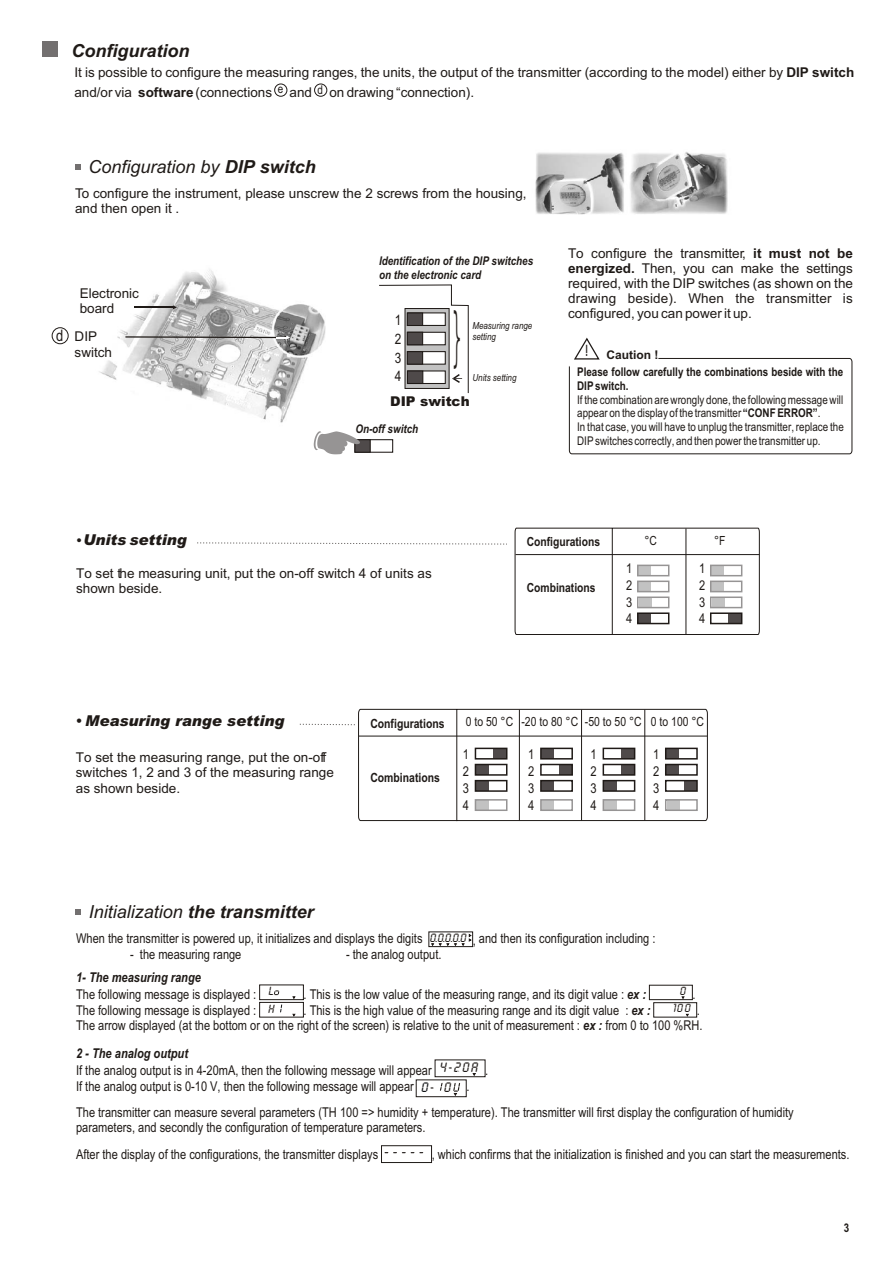
<style>
.page{position:relative;width:894px;height:1263px;background:#fff}
.page>*{position:absolute;margin:0;border:0;box-sizing:border-box;transform-origin:0 0}
.t1{font:italic 18px "Arial";color:#1f1a17}
.t2{font:italic 700 18px "Arial";color:#1f1a17}
.t3{font:15.9px "Arial Narrow";color:#1f1a17}
.t4{font:italic 900 15px "Arial";color:#1f1a17}
.t5{font:14.4px "Lcd D";color:#1f1a17}
.t6{font:14.4px/18.8px "Arial Narrow";color:#1f1a17;text-align:justify}
.t7{font:13.65px/17px "Arial Narrow";color:#1f1a17;text-align:justify}
.t8{font:13.5px/16.8px "Arial Narrow";color:#1f1a17;text-align:justify}
.t9{font:13.5px/15.1px "Arial";color:#1f1a17}
.t10{font:italic 700 13.5px "Arial Narrow";color:#1f1a17}
.t11{font:900 13.5px "Arial";color:#1f1a17}
.t12{font:12.75px "Arial Narrow";color:#1f1a17}
.t13{font:700 12.75px "Arial Narrow";color:#1f1a17}
.t14{font:700 12.6px "Arial Narrow";color:#1f1a17}
.t15{font:12.6px "Lcd D";color:#1f1a17}
.t16{font:12.6px "Arial Narrow";color:#1f1a17}
.t17{font:12.3px "Lcd D";color:#1f1a17}
.t18{font:12.15px "Arial Narrow";color:#1f1a17}
.t19{font:12px/13.6px "Arial Narrow";color:#1f1a17}
.t20{font:italic 700 12px/13.8px "Arial Narrow";color:#1f1a17}
.t21{font:700 12px/13.6px "Arial Narrow";color:#1f1a17}
.t22{font:700 12px "Arial";color:#1f1a17}
.t23{font:italic 9.75px/10.9px "Arial Narrow";color:#1f1a17}
.s1{font-weight:700}
.s2{font-weight:700;font-size:13.5px}
.s3{font-weight:700;font-style:italic}
.s4{color:#fff}
</style>
<div class="page">
<div style="left:274px;top:84px;width:13px;height:13px;border:1px solid #1f1a17;border-radius:50%"></div>
<div style="left:314px;top:84px;width:13px;height:13px;border:1px solid #1f1a17;border-radius:50%"></div>
<div style="left:42px;top:41px;width:16px;height:16px;background:#737070"></div>
<img style="left:535px;top:152px;width:193px;height:63px">
<svg style="left:569px;top:337px;width:284px;height:118px"></svg>
<svg style="left:75px;top:164px;width:6px;height:5px"></svg>
<img style="left:99px;top:269px;width:227px;height:177px">
<svg style="left:125px;top:336px;width:165px;height:3px"></svg>
<hr style="left:135px;top:307px;width:38px;height:1px;background:#1f1a17">
<svg style="left:173px;top:305px;width:4px;height:4px"></svg>
<div style="left:52px;top:327px;width:17px;height:17px;border:1px solid #1f1a17;border-radius:50%"></div>
<svg style="left:197px;top:542px;width:311px;height:183px"></svg>
<div style="left:355px;top:439px;width:38px;height:14px;background:#fff;border:1px solid #1f1a17"></div>
<div style="left:354px;top:439px;width:17px;height:14px;background:#4f4a4a;border:1px solid #1f1a17"></div>
<svg style="left:314px;top:431px;width:46px;height:23px"></svg>
<svg style="left:358px;top:709px;width:350px;height:113px"></svg>
<svg style="left:514px;top:527px;width:246px;height:108px"></svg>
<div style="left:429px;top:932px;width:44px;height:15px;border:1px solid #1f1a17"></div>
<svg style="left:431px;top:944px;width:10px;height:2px"></svg>
<svg style="left:447px;top:934px;width:24px;height:12px"></svg>
<div style="left:259px;top:985px;width:45px;height:15px;border:1px solid #1f1a17"></div>
<svg style="left:274px;top:990px;width:5px;height:5px"></svg>
<div style="left:649px;top:985px;width:44px;height:15px;border:1px solid #1f1a17"></div>
<div style="left:259px;top:1002px;width:45px;height:15px;border:1px solid #1f1a17"></div>
<svg style="left:280px;top:1004px;width:2px;height:9px"></svg>
<div style="left:435px;top:1060px;width:50px;height:17px;border:1px solid #1f1a17"></div>
<div style="left:416px;top:1080px;width:50px;height:17px;border:1px solid #1f1a17"></div>
<svg style="left:453px;top:1083px;width:7px;height:12px"></svg>
<svg style="left:440px;top:1083px;width:3px;height:8px"></svg>
<div style="left:381px;top:1146px;width:51px;height:17px;border:1px solid #1f1a17"></div>
<svg style="left:384px;top:1152px;width:39px;height:1px"></svg>
<svg style="left:75px;top:909px;width:6px;height:6px"></svg>
<svg style="left:379px;top:285px;width:90px;height:108px"></svg>
<h1 class="t2" style="left:71px;top:44px;width:119px">Configuration</h1>
<p class="t9" style="left:74px;top:64px;width:781px;line-height:19.2px">It is possible to configure the measuring ranges, the units, the output of the transmitter (according to the model) either by <span class="s1">DIP switch </span>and/or via <span class="s1">software</span> (connections</p>
<p class="t18" style="left:278px;top:85px;width:7px">e</p>
<p class="t18" style="left:318px;top:86px;width:7px">d</p>
<p class="t9" style="left:290px;top:86px;width:24px">and</p>
<p class="t9" style="left:329px;top:86px;width:146px">on drawing “connection).</p>
<h1 class="t1" style="left:89px;top:160px;width:229px">Configuration by <span class="s1">DIP switch</span></h1>
<p class="t9" style="left:75px;top:187px;width:453px">To configure the instrument, please unscrew the 2 screws from the housing, and then open it .</p>
<p class="t3" style="left:56px;top:329px;width:9px">d</p>
<p class="t9" style="left:80px;top:287px;width:61px">Electronic board</p>
<p class="t9" style="left:75px;top:330px;width:39px">DIP switch</p>
<p class="t20" style="left:379px;top:255px;width:156px">Identification of the DIP switches on the electronic card</p>
<p class="t6" style="left:395px;top:312px;width:8px">1<br>2<br>3<br>4</p>
<p class="t23" style="left:472px;top:321px;width:61px">Measuring range setting</p>
<p class="t23" style="left:473px;top:373px;width:45px">Units setting</p>
<p class="t11" style="left:390px;top:393px;width:81px">DIP switch</p>
<p class="t20" style="left:355px;top:423px;width:64px">On-off switch</p>
<p class="t9" style="left:568px;top:247px;width:287px;text-align:justify">To configure the transmitter, <span class="s1">it must not be energized.</span> Then, you can make the settings required, with the DIP switches (as shown on the drawing beside). When the transmitter is configured, you can power it up.</p>
<p class="t22" style="left:584px;top:350px;width:75px"><sup>!</sup> Caution !</p>
<p class="t21" style="left:577px;top:367px;width:268px">Please follow carefully the combinations beside with the<br>DIP switch.</p>
<p class="t19" style="left:577px;top:394px;width:268px">If the combination are wrongly done, the following message will appear on the display of the transmitter <span class="s1">“CONF ERROR”</span>.<br>In that case, you will have to unplug the transmitter, replace the DIP switches correctly, and then power the transmitter up.</p>
<p class="t4" style="left:76px;top:531px;width:112px"><span class="s2">•</span> Units setting</p>
<p class="t9" style="left:76px;top:567px;width:357px">To set the measuring unit, put the on-off switch 4 of units as shown beside.</p>
<p class="t14" style="left:527px;top:537px;width:75px">Configurations</p>
<p class="t16" style="left:645px;top:536px;width:14px">°C</p>
<p class="t16" style="left:714px;top:536px;width:13px">°F</p>
<p class="t14" style="left:527px;top:583px;width:70px">Combinations</p>
<p class="t8" style="left:626px;top:561px;width:8px">1<br>2<br>3<br>4</p>
<p class="t8" style="left:699px;top:561px;width:8px">1<br>2<br>3<br>4</p>
<p class="t4" style="left:76px;top:713px;width:210px"><span class="s1">•</span> Measuring range setting</p>
<p class="t9" style="left:76px;top:751px;width:260px">To set the measuring range, put the on-off switches 1, 2 and 3 of the measuring range as shown beside.</p>
<p class="t13" style="left:370px;top:718px;width:76px">Configurations</p>
<p class="t13" style="left:370px;top:773px;width:71px">Combinations</p>
<p class="t12" style="left:466px;top:717px;width:240px">0 to 50 °C -20 to 80 °C -50 to 50 °C 0 to 100 °C</p>
<p class="t7" style="left:463px;top:747px;width:8px">1<br>2<br>3<br>4</p>
<p class="t7" style="left:528px;top:747px;width:8px">1<br>2<br>3<br>4</p>
<p class="t7" style="left:591px;top:747px;width:8px">1<br>2<br>3<br>4</p>
<p class="t7" style="left:653px;top:747px;width:8px">1<br>2<br>3<br>4</p>
<h1 class="t1" style="left:89px;top:905px;width:227px">Initialization <span class="s1">the transmitter</span></h1>
<p class="t8" style="left:76px;top:931px;width:348px">When the transmitter is powered up, it initializes and displays the digits</p>
<p class="t8" style="left:479px;top:931px;width:178px">and then its configuration including :</p>
<p class="t8" style="left:473px;top:933px;width:5px">,</p>
<p class="t8" style="left:130px;top:948px;width:113px">- the measuring range</p>
<p class="t10" style="left:76px;top:972px;width:126px">1- The measuring range</p>
<p class="t8" style="left:76px;top:987px;width:182px">The following message is displayed :</p>
<p class="t8" style="left:304px;top:987px;width:344px">. This is the low value of the measuring range, and its digit value : <span class="s3">ex :</span></p>
<p class="t8" style="left:693px;top:987px;width:5px">.</p>
<p class="t15" style="left:429px;top:930px;width:38px">0.0.0.0.0</p>
<p class="t8" style="left:346px;top:948px;width:97px">- the analog output.</p>
<p class="t15" style="left:268px;top:984px;width:7px">L</p>
<p class="t17" style="left:680px;top:984px;width:8px">0</p>
<p class="t15" style="left:268px;top:1001px;width:10px">H<span class="s4">.</span></p>
<p class="t17" style="left:672px;top:1001px;width:19px">100</p>
<p class="t8" style="left:76px;top:1003px;width:182px">The following message is displayed :</p>
<p class="t8" style="left:304px;top:1003px;width:348px">. This is the high value of the measuring range and its digit value : <span class="s3">ex :</span></p>
<p class="t8" style="left:76px;top:1003px;width:628px;line-height:15.8px;text-align:right">.<br>The arrow displayed (at the bottom or on the right of the screen) is relative to the unit of measurement : <span class="s3">ex :</span> from 0 to 100 %RH.</p>
<p class="t10" style="left:76px;top:1048px;width:113px">2 - The analog output</p>
<p class="t8" style="left:76px;top:1063px;width:357px">If the analog output is in 4-20mA, then the following message will appear</p>
<p class="t8" style="left:485px;top:1063px;width:5px">.</p>
<p class="t8" style="left:76px;top:1079px;width:339px">If the analog output is 0-10 V, then the following message will appear</p>
<p class="t5" style="left:440px;top:1058px;width:39px">4-20A</p>
<p class="t5" style="left:429px;top:1078px;width:23px">- 0</p>
<p class="t8" style="left:76px;top:1075px;width:719px;line-height:25.7px;text-indent:390px">.<br>The transmitter can measure several parameters (TH 100 =&gt; humidity + temperature). The transmitter will first display the configuration of humidity</p>
<p class="t8" style="left:76px;top:1115px;width:351px;line-height:26.7px">parameters, and secondly the configuration of temperature parameters.<br>After the display of the configurations, the transmitter displays</p>
<p class="t8" style="left:432px;top:1147px;width:419px">, which confirms that the initialization is finished and you can start the measurements.</p>
<p class="t21" style="left:844px;top:1222px;width:7px">3</p>
</div>
